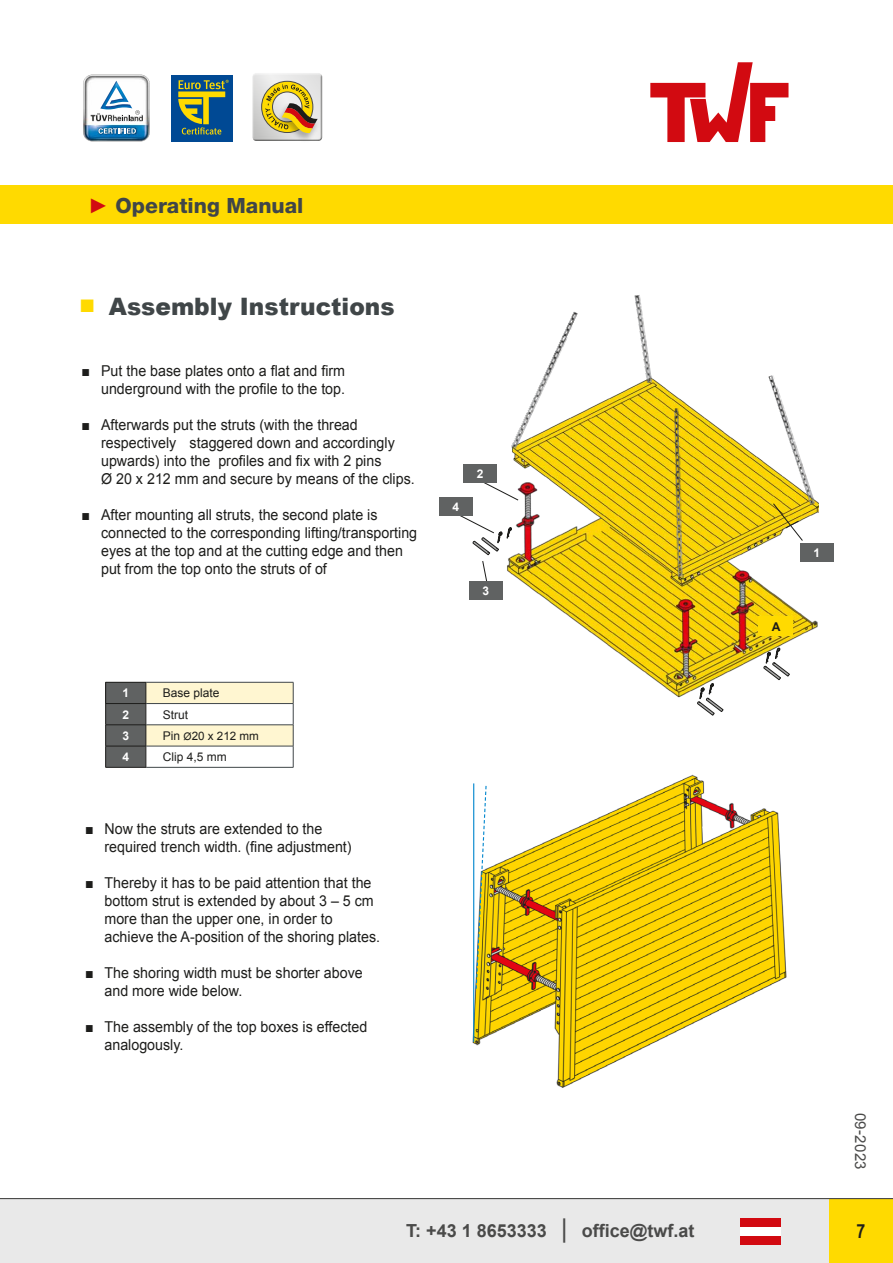
<style>
.page{position:relative;width:893px;height:1263px;background:#fff}
.page>*{position:absolute;margin:0;border:0;box-sizing:border-box;transform-origin:0 0}
.t1{font:900 24px "Arial";color:#404648}
.t2{font:800 21px "Helvetica Neue";color:#404648}
.t3{font:700 19.5px "Arial Narrow";color:#1d1d1b}
.t4{font:700 18px "Arial";color:#4a4a49}
.t5{font:15px/18px "Arial";color:#1d1d1b;scale:.95 1}
.t6{font:15px "Arial";letter-spacing:.02em;color:#4a4a49}
.t7{font:700 12.15px "Arial";color:#1d1d1b}
.t8{font:12px "Arial";color:#1d1d1b}
.t9{font:700 12px "Arial";color:#fff}
.t10{font:11.7px "Arial";color:#1d1d1b}
.s1{font-family:"Arial";font-weight:900;color:#d20a11}
.s2{font-weight:400;font-size:27px;color:#ffda00}
.s3{font-size:12px}
.s4{font-size:10.5px}
.s5{font-size:18.3px}
.s6{font-size:25.95px}
</style>
<div class="page">
<svg style="left:650px;top:62px;width:138px;height:80px"></svg>
<div style="left:250px;top:73px;width:73px;height:68px;background:#1d1d1b;opacity:.75"></div>
<div style="left:274px;top:103px;width:46px;height:40px;background:#1d1d1b;opacity:.33"></div>
<svg style="left:261px;top:81px;width:57px;height:53px;background:#c8b062"></svg>
<img style="left:83px;top:75px;width:67px;height:66px">
<div style="left:171px;top:75px;width:62px;height:67px;background:#004994"></div>
<svg style="left:178px;top:80px;width:51px;height:55px"></svg>
<div style="left:0;top:185px;width:893px;height:39px;background:#ffda00"></div>
<div style="left:0;top:1199px;width:893px;height:64px;background:#e9e9e9"></div>
<div style="left:740px;top:1218px;width:41px;height:9px;background:#d20a11"></div>
<div style="left:740px;top:1227px;width:41px;height:8px;background:#fff"></div>
<div style="left:740px;top:1235px;width:41px;height:9px;background:#d20a11"></div>
<div style="left:829px;top:1198px;width:64px;height:65px;background:#ffda00"></div>
<hr style="left:0;top:1198px;width:893px;height:1px;background:#4a4a49">
<img style="left:472px;top:775px;width:315px;height:313px">
<hr style="left:473px;top:783px;width:1px;height:259px;background:#0086ce">
<svg style="left:475px;top:785px;width:12px;height:205px"></svg>
<img style="left:472px;top:378px;width:347px;height:320px">
<div style="left:800px;top:543px;width:33px;height:19px;background:#606262"></div>
<svg style="left:481px;top:480px;width:38px;height:21px"></svg>
<div style="left:463px;top:464px;width:34px;height:19px;background:#606262"></div>
<svg style="left:772px;top:505px;width:32px;height:37px"></svg>
<div style="left:469px;top:581px;width:33px;height:19px;background:#606262"></div>
<div style="left:759px;top:616px;width:34px;height:20px;background:#ffda00"></div>
<img style="left:511px;top:312px;width:68px;height:137px">
<img style="left:768px;top:375px;width:47px;height:130px">
<img style="left:674px;top:408px;width:9px;height:169px">
<img style="left:635px;top:295px;width:17px;height:88px">
<svg style="left:697px;top:683px;width:27px;height:33px"></svg>
<svg style="left:764px;top:647px;width:26px;height:33px"></svg>
<svg style="left:460px;top:513px;width:52px;height:70px"></svg>
<div style="left:439px;top:497px;width:33px;height:19px;background:#606262"></div>
<hr style="left:105px;top:767px;width:41px;height:1px;background:#1d1d1b">
<svg style="left:105px;top:682px;width:189px;height:85px"></svg>
<hr style="left:146px;top:767px;width:147px;height:1px;background:#404648">
<h2 class="t2" style="left:88px;top:193px;width:217px"><span class="s1">►</span> Operating Manual</h2>
<h1 class="t1" style="left:79px;top:288px;width:317px"><span class="s2">■</span> Assembly Instructions</h1>
<p class="t5" style="left:82px;top:362px;width:279px;text-align:right">■ Put the base plates onto a flat and firm underground with the profile to the top.</p>
<p class="t5" style="left:101px;top:416px;width:332px;text-indent:-19px">■ Afterwards put the struts (with the thread respectively staggered down and accordingly upwards) into the profiles and fix with 2 pins<br>Ø 20 x 212 mm and secure by means of the clips.</p>
<p class="t5" style="left:101px;top:506px;width:334px;text-indent:-19px">■ After mounting all struts, the second plate is connected to the corresponding lifting/transporting eyes at the top and at the cutting edge and then put from the top onto the struts of of</p>
<p class="t9" style="left:452px;top:499px;width:8px">4</p>
<p class="t9" style="left:477px;top:466px;width:8px">2</p>
<p class="t9" style="left:483px;top:583px;width:8px">3</p>
<p class="t9" style="left:122px;top:685px;width:8px">1</p>
<p class="t8" style="left:163px;top:685px;width:58px">Base plate</p>
<p class="t9" style="left:122px;top:706px;width:8px">2</p>
<p class="t8" style="left:163px;top:706px;width:27px">Strut</p>
<p class="t9" style="left:122px;top:728px;width:8px">3</p>
<p class="t10" style="left:163px;top:728px;width:98px"><span class="s3">Pin</span> <span class="s4">Ø</span>20 x 212 mm</p>
<p class="t9" style="left:122px;top:749px;width:8px">4</p>
<p class="t8" style="left:163px;top:749px;width:66px">Clip 4,5 mm</p>
<p class="t5" style="left:105px;top:820px;width:262px;text-indent:-19px">■ Now the struts are extended to the required trench width. (fine adjustment)</p>
<p class="t5" style="left:105px;top:874px;width:292px;text-indent:-19px">■ Thereby it has to be paid attention that the bottom strut is extended by about 3 – 5 cm more than the upper one, in order to achieve the A-position of the shoring plates.</p>
<p class="t5" style="left:105px;top:964px;width:273px;text-indent:-19px">■ The shoring width must be shorter above and more wide below.</p>
<p class="t5" style="left:105px;top:1018px;width:278px;text-indent:-19px">■ The assembly of the top boxes is effected analogously.</p>
<p class="t7" style="left:772px;top:619px;width:10px">A</p>
<p class="t9" style="left:813px;top:544px;width:8px">1</p>
<p class="t6" style="left:870px;top:1113px;width:58px;rotate:90deg">09<span class="s5">-</span>2023</p>
<p class="t4" style="left:406px;top:1218px;width:290px">T: +43 1 8653333 <span class="s6">|</span> office@twf.at</p>
<h3 class="t3" style="left:857px;top:1216px;width:10px">7</h3>
</div>
